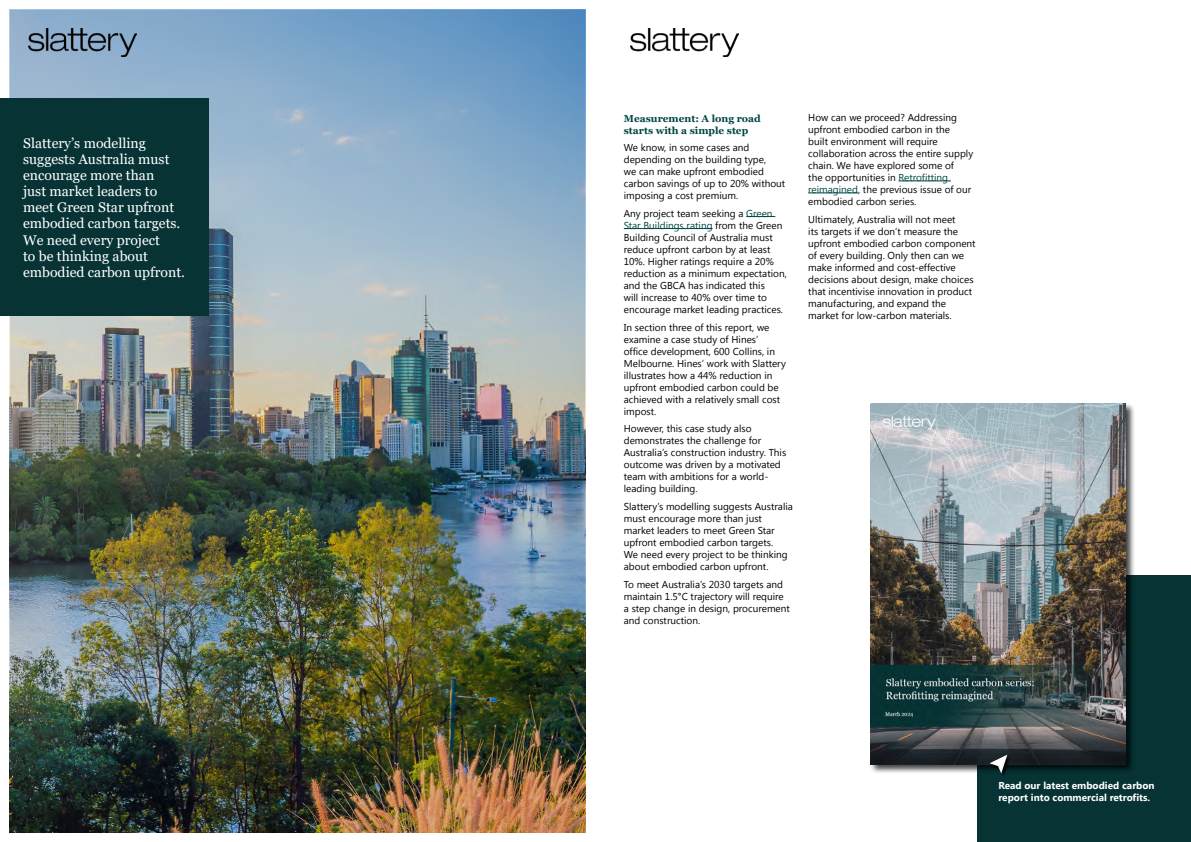
<style>
.page{position:relative;width:1191px;height:842px;background:#fff}
.page>*{position:absolute;margin:0;border:0;box-sizing:border-box;transform-origin:0 0}
.t1{font:14px/16px "Georgia";color:#fff}
.t2{font:10px/12px "Khmer UI";color:#000}
.t3{font:700 10px/12px "Khmer UI";color:#fff}
.t4{font:700 10px/12px "Georgia";color:#004545}
.s1{color:#004545}
</style>
<div class="page">
<img style="left:631px;top:28px;width:107px;height:29px">
<img style="left:10px;top:10px;width:574px;height:822px">
<div style="left:0;top:99px;width:208px;height:217px;background:#073335"></div>
<svg style="left:746px;top:216px;width:29px;height:1px"></svg>
<hr style="left:624px;top:228px;width:88px;height:1px;background:#004545">
<hr style="left:898px;top:181px;width:53px;height:1px;background:#004545">
<hr style="left:808px;top:193px;width:50px;height:1px;background:#004545">
<div style="left:977px;top:576px;width:214px;height:266px;background:#073335"></div>
<div style="left:868px;top:402px;width:267px;height:372px;background:#000;opacity:.75"></div>
<img style="left:870px;top:403px;width:255px;height:361px">
<div style="left:990px;top:756px;width:21px;height:22px;background:#000;opacity:.75"></div>
<svg style="left:989px;top:755px;width:18px;height:18px"></svg>
<h1 class="t1" style="left:23px;top:136px;width:163px">Slattery’s modelling suggests Australia must encourage more than<br>just market leaders to meet Green Star upfront embodied carbon targets.<br>We need every project<br>to be thinking about embodied carbon upfront.</h1>
<p class="t4" style="left:624px;top:112px;width:138px">Measurement: A long road starts with a simple step</p>
<p class="t2" style="left:624px;top:142px;width:163px">We know, in some cases and depending on the building type,<br>we can make upfront embodied carbon savings of up to 20% without imposing a cost premium.</p>
<p class="t2" style="left:624px;top:208px;width:164px">Any project team seeking a <span class="s1">Green Star Buildings rating</span> from the Green Building Council of Australia must reduce upfront carbon by at least 10%. Higher ratings require a 20% reduction as a minimum expectation, and the GBCA has indicated this<br>will increase to 40% over time to encourage market leading practices.</p>
<p class="t2" style="left:624px;top:321px;width:164px">In section three of this report, we examine a case study of Hines’<br>office development, 600 Collins, in<br>Melbourne. Hines’ work with Slattery illustrates how a 44% reduction in upfront embodied carbon could be achieved with a relatively small cost impost.</p>
<p class="t2" style="left:624px;top:423px;width:164px">However, this case study also demonstrates the challenge for<br>Australia’s construction industry. This outcome was driven by a motivated team with ambitions for a world&shy;leading building.</p>
<p class="t2" style="left:624px;top:501px;width:171px">Slattery’s modelling suggests Australia must encourage more than just market leaders to meet Green Star upfront embodied carbon targets.<br>We need every project to be thinking about embodied carbon upfront.</p>
<p class="t2" style="left:624px;top:578px;width:167px">To meet Australia’s 2030 targets and maintain 1.5°C trajectory will require a step change in design, procurement and construction.</p>
<p class="t2" style="left:808px;top:112px;width:166px">How can we proceed? Addressing upfront embodied carbon in the<br>built environment will require collaboration across the entire supply chain. We have explored some of<br>the opportunities in <span class="s1">Retrofitting reimagined</span>, the previous issue of our embodied carbon series.</p>
<p class="t2" style="left:808px;top:214px;width:169px">Ultimately, Australia will not meet<br>its targets if we don’t measure the upfront embodied carbon component of every building. Only then can we make informed and cost-effective decisions about design, make choices that incentivise innovation in product manufacturing, and expand the market for low-carbon materials.</p>
<p class="t3" style="left:998px;top:780px;width:158px">Read our latest embodied carbon report into commercial retrofits.</p>
</div>
